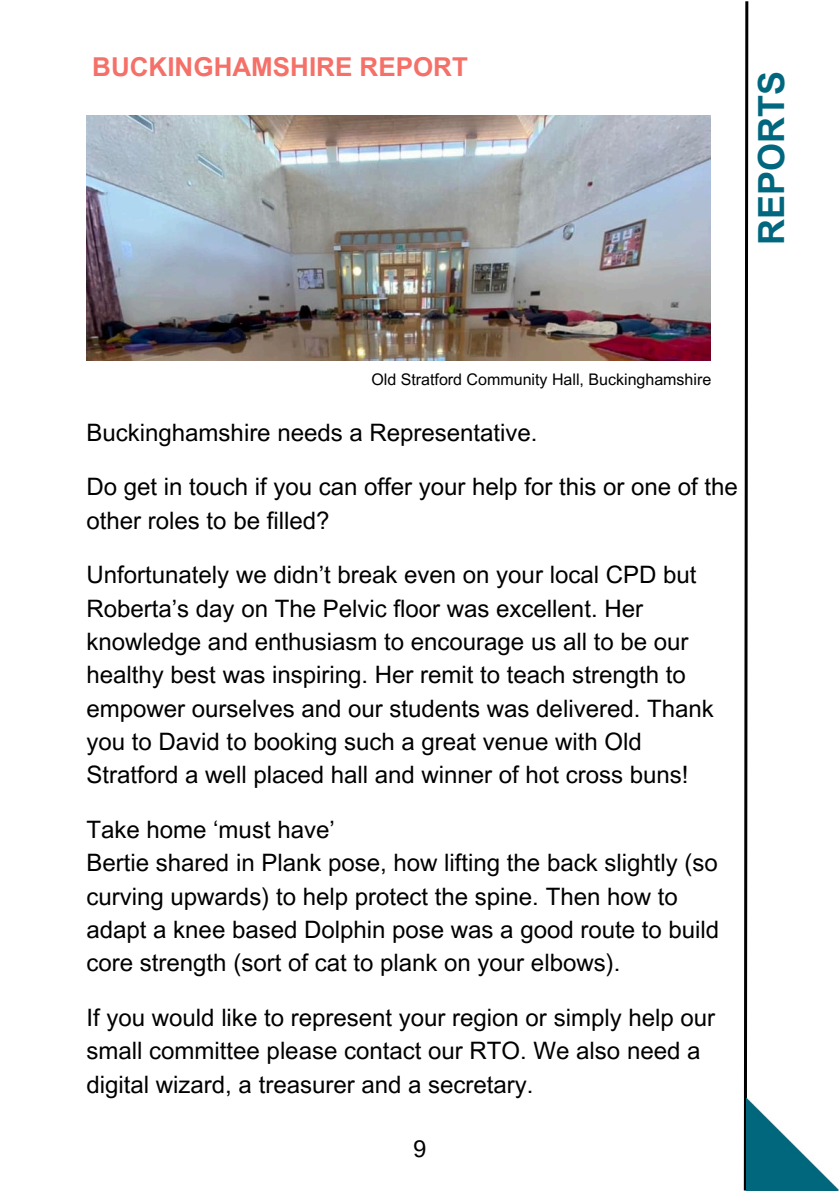
<style>
.page{position:relative;width:839px;height:1191px;background:#fff}
.page>*{position:absolute;margin:0;border:0;box-sizing:border-box;transform-origin:0 0}
.t1{font:700 36px "Arial MT Pro";color:#00677f}
.t2{font:700 26px "Arial MT Pro";color:#f47068}
.t3{font:24px/33.4px "Arial MT Pro";color:#000}
.t4{font:24px "Arimo";color:#000}
.t5{font:16px "Arial MT Pro";color:#000}
</style>
<div class="page">
<img style="left:86px;top:116px;width:624px;height:244px">
<svg style="left:743px;top:1px;width:6px;height:1190px"></svg>
<img style="left:746px;top:1099px;width:92px;height:91px">
<h3 class="t2" style="left:92px;top:57px;width:377px">BUCKINGHAMSHIRE REPORT</h3>
<h3 class="t1" style="left:757px;top:245px;width:176px;rotate:-90deg">REPORTS</h3>
<p class="t5" style="left:371px;top:374px;width:341px">Old Stratford Community Hall, Buckinghamshire</p>
<p class="t3" style="left:86px;top:418px;width:452px">Buckinghamshire needs a Representative.</p>
<p class="t3" style="left:86px;top:473px;width:653px">Do get in touch if you can offer your help for this or one of the other roles to be filled?</p>
<h3 class="t3" style="left:86px;top:561px;width:628px">Unfortunately we didn’t break even on your local CPD but Roberta’s day on The Pelvic floor was excellent. Her knowledge and enthusiasm to encourage us all to be our healthy best was inspiring. Her remit to teach strength to empower ourselves and our students was delivered. Thank you to David to booking such a great venue with Old Stratford a well placed hall and winner of hot cross buns!</h3>
<h3 class="t3" style="left:86px;top:816px;width:634px">Take home ‘must have’<br>Bertie shared in Plank pose, how lifting the back slightly (so curving upwards) to help protect the spine. Then how to adapt a knee based Dolphin pose was a good route to build core strength (sort of cat to plank on your elbows).</h3>
<h3 class="t3" style="left:86px;top:1004px;width:630px">If you would like to represent your region or simply help our small committee please contact our RTO. We also need a digital wizard, a treasurer and a secretary.</h3>
<p class="t4" style="left:413px;top:1136px;width:15px">9</p>
</div>
